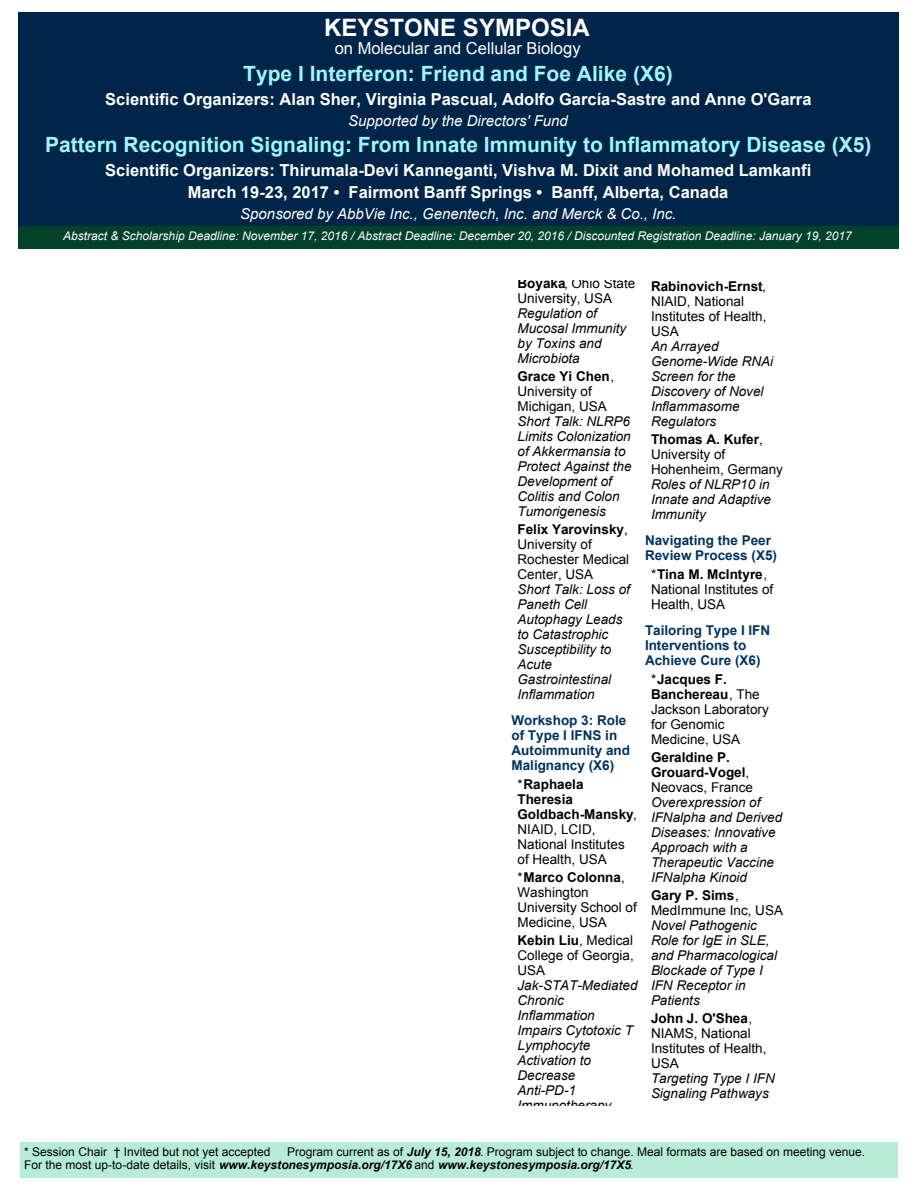
<style>
.page{position:relative;width:918px;height:1188px;background:#fff}
.page>*{position:absolute;margin:0;border:0;box-sizing:border-box;transform-origin:0 0}
.t1{font:700 24px "Arial";color:#fff}
.t2{font:700 21px "Arial";color:#9df7fd}
.t3{font:700 16.5px/22.5px "Arial";color:#fff;text-align:center}
.t4{font:16.5px "Arial";color:#fff}
.t5{font:italic 15px "Arial";color:#fff}
.t6{font:italic 13.5px/15px "Arial";color:#000}
.t7{font:13.5px/15px "Arial";color:#000}
.t8{font:700 13.5px/15px "Arial";color:#003260}
.t9{font:700 13.5px/15px "Arial";color:#000}
.t10{font:12px/13.5px "Arial";color:#000}
.t11{font:italic 12px "Arial";color:#fff}
.s1{font-weight:700}
.s2{font-weight:400}
.s3{font-weight:700;font-style:italic}
</style>
<div class="page">
<div style="left:20px;top:1142px;width:877px;height:36px;background:#b7ecd8"></div>
<div style="left:18px;top:12px;width:881px;height:214px;background:#012548"></div>
<div style="left:18px;top:226px;width:881px;height:23px;background:#02412a"></div>
<h1 class="t1" style="left:324px;top:19px;width:267px">KEYSTONE SYMPOSIA</h1>
<p class="t4" style="left:335px;top:42px;width:247px">on Molecular and Cellular Biology</p>
<h2 class="t2" style="left:243px;top:66px;width:431px">Type I Interferon: Friend and Foe Alike (X6)</h2>
<p class="t3" style="left:105px;top:89px;width:708px">Scientific Organizers: Alan Sher, Virginia Pascual, Adolfo García-Sastre and Anne O'Garra</p>
<p class="t5" style="left:348px;top:115px;width:221px">Supported by the Directors' Fund</p>
<h2 class="t2" style="left:45px;top:136px;width:828px">Pattern Recognition Signaling: From Innate Immunity to Inflammatory Disease (X5)</h2>
<p class="t3" style="left:105px;top:160px;width:707px">Scientific Organizers: Thirumala-Devi Kanneganti, Vishva M. Dixit and Mohamed Lamkanfi<br>March 19-23, 2017 • Fairmont Banff Springs • Banff, Alberta, Canada</p>
<p class="t5" style="left:240px;top:208px;width:438px">Sponsored by AbbVie Inc., Genentech, Inc. and Merck &amp; Co., Inc.</p>
<p class="t11" style="left:63px;top:231px;width:790px">Abstract &amp; Scholarship Deadline: November 17, 2016 / Abstract Deadline: December 20, 2016 / Discounted Registration Deadline: January 19, 2017</p>
<p class="t7" style="left:518px;top:277px;width:119px"><span class="s1">Boyaka</span>, Ohio State<br>University, USA</p>
<p class="t6" style="left:518px;top:307px;width:110px">Regulation of<br>Mucosal Immunity by Toxins and<br>Microbiota</p>
<p class="t7" style="left:518px;top:370px;width:98px"><span class="s1">Grace Yi Chen</span>,<br>University of<br>Michigan, USA</p>
<p class="t6" style="left:518px;top:415px;width:116px">Short Talk: NLRP6<br>Limits Colonization of Akkermansia to<br>Protect Against the<br>Development of<br>Colitis and Colon<br>Tumorigenesis</p>
<p class="t7" style="left:518px;top:523px;width:113px"><span class="s1">Felix Yarovinsky</span>,<br>University of<br>Rochester Medical<br>Center, USA</p>
<p class="t6" style="left:518px;top:583px;width:114px">Short Talk: Loss of<br>Paneth Cell<br>Autophagy Leads to Catastrophic<br>Susceptibility to<br>Acute<br>Gastrointestinal<br>Inflammation</p>
<p class="t8" style="left:512px;top:714px;width:120px">Workshop 3: Role of Type I IFNS in<br>Autoimmunity and<br>Malignancy (X6)</p>
<p class="t7" style="left:518px;top:778px;width:121px">*<span class="s1">Raphaela<br>Theresia<br>Goldbach-Mansky</span>,<br>NIAID, LCID,<br>National Institutes of Health, USA</p>
<p class="t7" style="left:518px;top:871px;width:121px">*<span class="s1">Marco Colonna</span>,<br>Washington<br>University School of<br>Medicine, USA</p>
<p class="t7" style="left:518px;top:934px;width:118px;text-align:justify"><span class="s1">Kebin Liu</span>, Medical College of Georgia, USA</p>
<p class="t6" style="left:518px;top:979px;width:122px">Jak-STAT-Mediated<br>Chronic<br>Inflammation<br>Impairs Cytotoxic T<br>Lymphocyte<br>Activation to<br>Decrease<br>Anti-PD-1<br>Immunotherapy</p>
<p class="t7" style="left:651px;top:280px;width:117px"><span class="s1">Rabinovich-Ernst</span>,<br>NIAID, National<br>Institutes of Health,<br>USA</p>
<p class="t6" style="left:651px;top:340px;width:124px">An Arrayed<br>Genome-Wide RNAi<br>Screen for the<br>Discovery of Novel<br>Inflammasome<br>Regulators</p>
<p class="t7" style="left:651px;top:433px;width:134px"><span class="s1">Thomas A. Kufer</span>,<br>University of<br>Hohenheim, Germany</p>
<p class="t6" style="left:651px;top:478px;width:122px;text-align:justify">Roles of NLRP10 in Innate and Adaptive Immunity</p>
<p class="t8" style="left:645px;top:534px;width:134px">Navigating the Peer<br>Review Process (X5)</p>
<p class="t7" style="left:651px;top:568px;width:124px">*<span class="s1">Tina M. McIntyre</span>,<br>National Institutes of<br>Health, USA</p>
<p class="t8" style="left:645px;top:624px;width:127px">Tailoring Type I IFN<br>Interventions to<br>Achieve Cure (X6)</p>
<p class="t7" style="left:651px;top:673px;width:119px">*<span class="s1">Jacques F.<br>Banchereau</span>, The<br>Jackson Laboratory for Genomic<br>Medicine, USA</p>
<p class="t9" style="left:651px;top:751px;width:104px">Geraldine P.<br>Grouard-Vogel<span class="s2">,<br>Neovacs, France</span></p>
<p class="t6" style="left:651px;top:796px;width:133px">Overexpression of<br>IFNalpha and Derived<br>Diseases: Innovative<br>Approach with a<br>Therapeutic Vaccine<br>IFNalpha Kinoid</p>
<p class="t7" style="left:651px;top:889px;width:134px"><span class="s1">Gary P. Sims</span>,<br>MedImmune Inc, USA</p>
<p class="t6" style="left:651px;top:919px;width:128px">Novel Pathogenic<br>Role for IgE in SLE, and Pharmacological<br>Blockade of Type I<br>IFN Receptor in<br>Patients</p>
<p class="t7" style="left:651px;top:1012px;width:117px"><span class="s1">John J. O'Shea</span>,<br>NIAMS, National<br>Institutes of Health,<br>USA</p>
<p class="t6" style="left:651px;top:1072px;width:125px">Targeting Type I IFN<br>Signaling Pathways</p>
<p class="t10" style="left:24px;top:1146px;width:248px">* Session Chair † Invited but not yet accepted</p>
<p class="t10" style="left:24px;top:1146px;width:842px;text-indent:263px">Program current as of <span class="s3">July 15, 2018</span>. Program subject to change. Meal formats are based on meeting venue.<br>For the most up-to-date details, visit <span class="s3">www.keystonesymposia.org/17X6</span> and <span class="s3">www.keystonesymposia.org/17X5</span>.</p>
</div>
